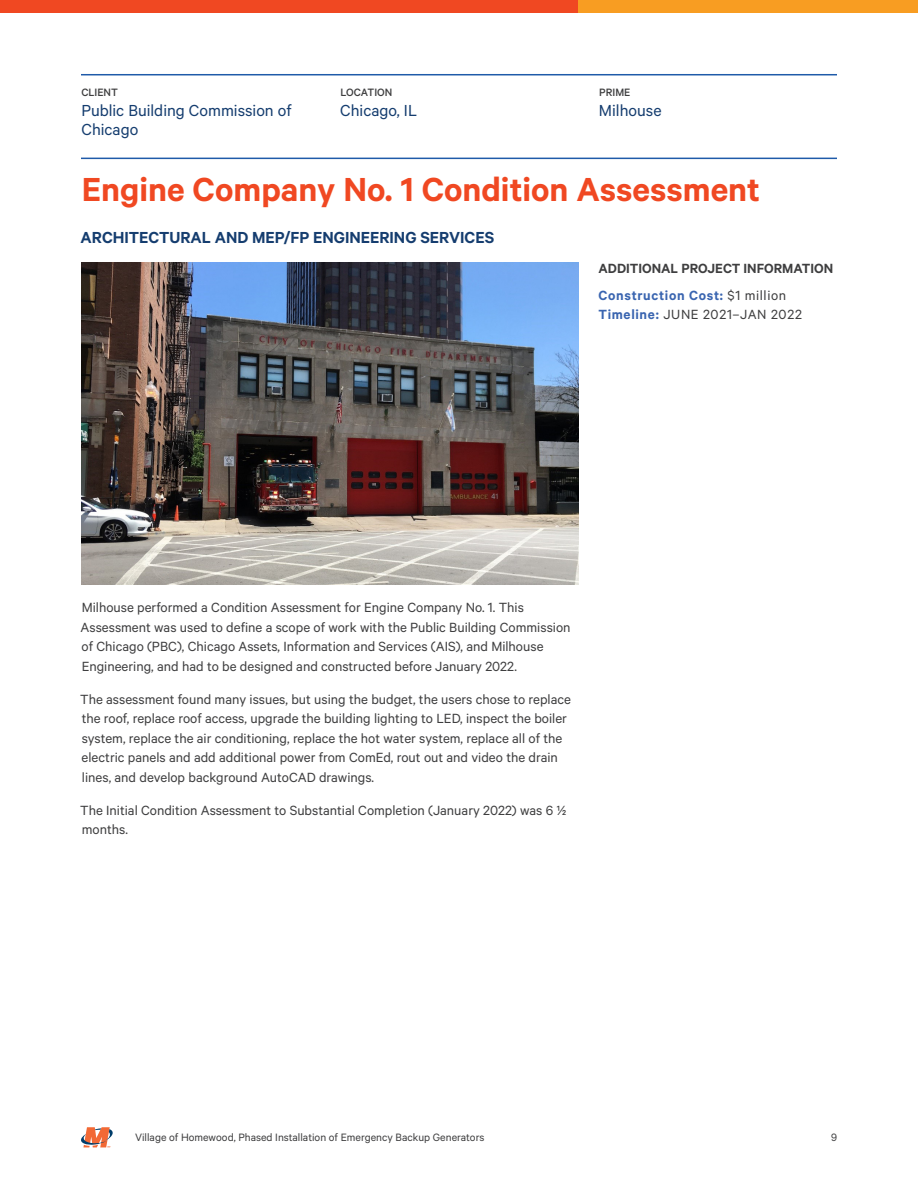
<style>
.page{position:relative;width:918px;height:1188px;background:#fff}
.page>*{position:absolute;margin:0;border:0;box-sizing:border-box;transform-origin:0 0}
.Project_Name{font:600 37.5px "Calibre";color:#f04822}
.Project_Data{font:18px/19.5px "Calibre";color:#153d6f}
.Project_Services_Headline{font:600 18px "Calibre";color:#153d6f}
.Project_Description{font:15px/19.5px "Calibre";color:#3e3e3f}
.Project_Additional_Data_Header{font:600 15px "Calibre";color:#3e3e3f}
.Project_Challenge_Solution_Result{font:600 15px "Calibre";letter-spacing:.045em;color:#3a65b0}
.Project_Challenge_Solution_Result-2{font:15px "Calibre";letter-spacing:.045em;color:#3e3e3f}
.t1{font:12px "Calibre";color:#3e3e3f}
.Project_Data_Label{font:500 12px "Calibre";color:#3e3e3f}
.s1{font-weight:400;color:#3e3e3f}
.s2{font-weight:600;color:#3a65b0}
</style>
<div class="page">
<div style="left:578px;top:0;width:340px;height:13px;background:#f89d22"></div>
<div style="left:0;top:0;width:578px;height:13px;background:#f04822"></div>
<svg style="left:81px;top:1127px;width:32px;height:21px"></svg>
<hr style="left:81px;top:74px;width:756px;height:1px;background:#1f5aa9">
<hr style="left:81px;top:158px;width:756px;height:1px;background:#1f5aa9">
<img style="left:81px;top:262px;width:497px;height:322px">
<p class="Project_Data_Label" style="left:81px;top:85px;width:38px">CLIENT</p>
<p class="Project_Data" style="left:81px;top:100px;width:212px">Public Building Commission of<br>Chicago</p>
<p class="Project_Data_Label" style="left:341px;top:85px;width:53px">LOCATION</p>
<p class="Project_Data" style="left:340px;top:100px;width:78px">Chicago, IL</p>
<p class="Project_Data_Label" style="left:599px;top:85px;width:33px">PRIME</p>
<p class="Project_Data" style="left:599px;top:100px;width:64px">Milhouse</p>
<p class="Project_Name" style="left:82px;top:167px;width:680px">Engine Company No. 1 Condition Assessment</p>
<p class="Project_Services_Headline" style="left:81px;top:227px;width:415px">ARCHITECTURAL AND MEP/FP ENGINEERING SERVICES</p>
<p class="Project_Additional_Data_Header" style="left:598px;top:260px;width:236px">ADDITIONAL PROJECT INFORMATION</p>
<p class="Project_Challenge_Solution_Result" style="left:598px;top:286px;width:189px">Construction Cost: <span class="s1">$1 million</span></p>
<p class="Project_Challenge_Solution_Result-2" style="left:598px;top:306px;width:205px"><span class="s2">Timeline:</span> JUNE 2021–JAN 2022</p>
<p class="Project_Description" style="left:81px;top:597px;width:491px">Milhouse performed a Condition Assessment for Engine Company No. 1. This Assessment was used to define a scope of work with the Public Building Commission of Chicago (PBC), Chicago Assets, Information and Services (AIS), and Milhouse Engineering, and had to be designed and constructed before January 2022.</p>
<p class="Project_Description" style="left:80px;top:689px;width:492px">The assessment found many issues, but using the budget, the users chose to replace the roof, replace roof access, upgrade the building lighting to LED, inspect the boiler system, replace the air conditioning, replace the hot water system, replace all of the electric panels and add additional power from ComEd, rout out and video the drain lines, and develop background AutoCAD drawings.</p>
<p class="Project_Description" style="left:80px;top:800px;width:488px">The Initial Condition Assessment to Substantial Completion (January 2022) was 6 ½ months.</p>
<p class="t1" style="left:135px;top:1131px;width:351px">Village of Homewood, Phased Installation of Emergency Backup Generators</p>
<p class="t1" style="left:831px;top:1131px;width:7px">9</p>
</div>
